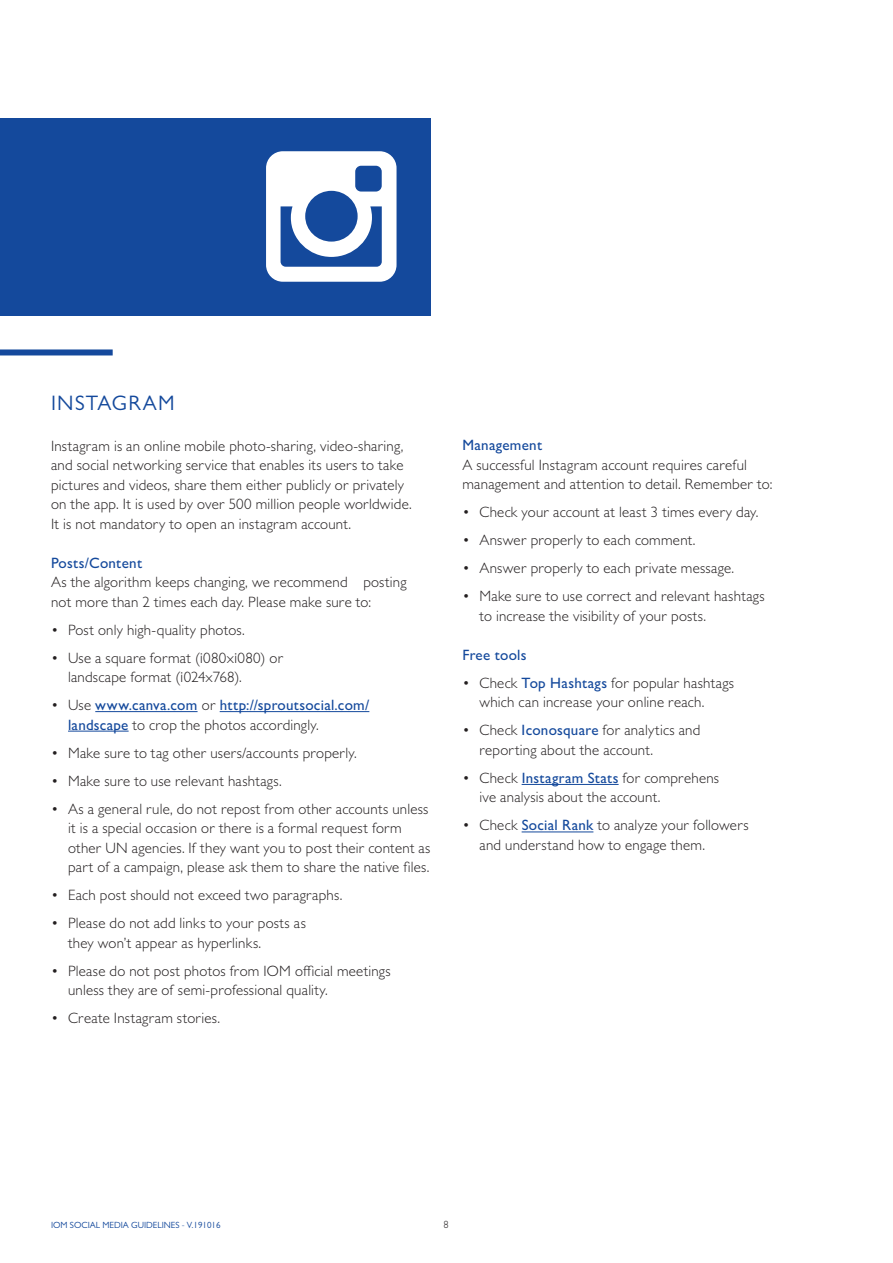
<style>
.page{position:relative;width:893px;height:1263px;background:#fff}
.page>*{position:absolute;margin:0;border:0;box-sizing:border-box;transform-origin:0 0}
.t1{font:21px "Gill Sans MT Pro";letter-spacing:.055em;color:#14499c}
.t2{font:300 15px/19.5px "Gill Sans MT Pro";letter-spacing:.015em;color:#231f20}
.t3{font:500 15px/19.5px "Gill Sans MT Pro";letter-spacing:.02em;color:#14499c}
.t4{font:300 10.5px "Gill Sans MT Pro";color:#231f20}
.t5{font:9px "Gill Sans MT Pro";color:#14499c}
.s1{font-weight:300;color:#231f20}
.s2{font-weight:500;color:#14499c}
</style>
<div class="page">
<hr style="left:95px;top:711px;width:103px;height:1px;background:#14499c">
<hr style="left:220px;top:711px;width:149px;height:1px;background:#14499c">
<hr style="left:68px;top:731px;width:61px;height:1px;background:#14499c">
<hr style="left:522px;top:784px;width:97px;height:1px;background:#14499c">
<hr style="left:522px;top:831px;width:71px;height:1px;background:#14499c">
<div style="left:0;top:118px;width:431px;height:198px;background:#14499c"></div>
<svg style="left:266px;top:151px;width:131px;height:131px"></svg>
<div style="left:0;top:349px;width:113px;height:6px;background:#14499c"></div>
<h1 class="t1" style="left:51px;top:390px;width:125px">INSTAGRAM</h1>
<p class="t2" style="left:51px;top:435px;width:362px">Instagram is an online mobile photo-sharing, video-sharing, and social networking service that enables its users to take pictures and videos, share them either publicly or privately on the app. It is used by over 500 million people worldwide.<br>It is not mandatory to open an instagram account.</p>
<p class="t3" style="left:51px;top:553px;width:93px">Posts/Content</p>
<p class="t2" style="left:51px;top:572px;width:357px">As the algorithm keeps changing, we recommend posting not more than 2 times each day. Please make sure to:</p>
<p class="t2" style="left:51px;top:619px;width:195px">• Post only high-quality photos.</p>
<p class="t2" style="left:68px;top:647px;width:217px;text-indent:-17px">• Use a square format (İ080xİ080) or landscape format (İ024x768).</p>
<p class="t3" style="left:68px;top:695px;width:303px;text-indent:-17px"><span class="s1">• Use</span> www.canva.com <span class="s1">or</span> http://sproutsocial.com/ landscape <span class="s1">to crop the photos accordingly.</span></p>
<p class="t2" style="left:51px;top:742px;width:307px">• Make sure to tag other users/accounts properly.</p>
<p class="t2" style="left:51px;top:771px;width:232px">• Make sure to use relevant hashtags.</p>
<p class="t2" style="left:68px;top:799px;width:364px;text-indent:-17px">• As a general rule, do not repost from other accounts unless it is a special occasion or there is a formal request form other UN agencies. If they want you to post their content as part of a campaign, please ask them to share the native files.</p>
<p class="t2" style="left:51px;top:885px;width:293px">• Each post should not exceed two paragraphs.</p>
<p class="t2" style="left:68px;top:913px;width:239px;text-indent:-17px">• Please do not add links to your posts as they won’t appear as hyperlinks.</p>
<p class="t2" style="left:68px;top:961px;width:324px;text-indent:-17px">• Please do not post photos from IOM official meetings unless they are of semi-professional quality.</p>
<p class="t2" style="left:51px;top:1008px;width:171px">• Create Instagram stories.</p>
<p class="t3" style="left:462px;top:435px;width:81px">Management</p>
<p class="t2" style="left:462px;top:455px;width:311px">A successful Instagram account requires careful management and attention to detail. Remember to:</p>
<p class="t2" style="left:462px;top:502px;width:298px">• Check your account at least 3 times every day.</p>
<p class="t2" style="left:462px;top:530px;width:235px">• Answer properly to each comment.</p>
<p class="t2" style="left:462px;top:558px;width:273px">• Answer properly to each private message.</p>
<p class="t2" style="left:479px;top:586px;width:287px;text-indent:-17px">• Make sure to use correct and relevant hashtags to increase the visibility of your posts.</p>
<p class="t3" style="left:462px;top:645px;width:66px">Free tools</p>
<p class="t2" style="left:479px;top:673px;width:256px;text-indent:-17px">• Check <span class="s2">Top Hashtags</span> for popular hashtags which can increase your online reach.</p>
<p class="t2" style="left:479px;top:720px;width:222px;text-indent:-17px">• Check <span class="s2">Iconosquare</span> for analytics and reporting about the account.</p>
<p class="t2" style="left:479px;top:768px;width:241px;text-indent:-17px">• Check <span class="s2">Instagram Stats</span> for comprehens ive analysis about the account.</p>
<p class="t2" style="left:479px;top:815px;width:271px;text-indent:-17px">• Check <span class="s2">Social Rank</span> to analyze your followers and understand how to engage them.</p>
<p class="t5" style="left:51px;top:1219px;width:171px">IOM SOCIAL MEDIA GUIDELINES - V.191016</p>
<p class="t4" style="left:443px;top:1218px;width:7px">8</p>
</div>
